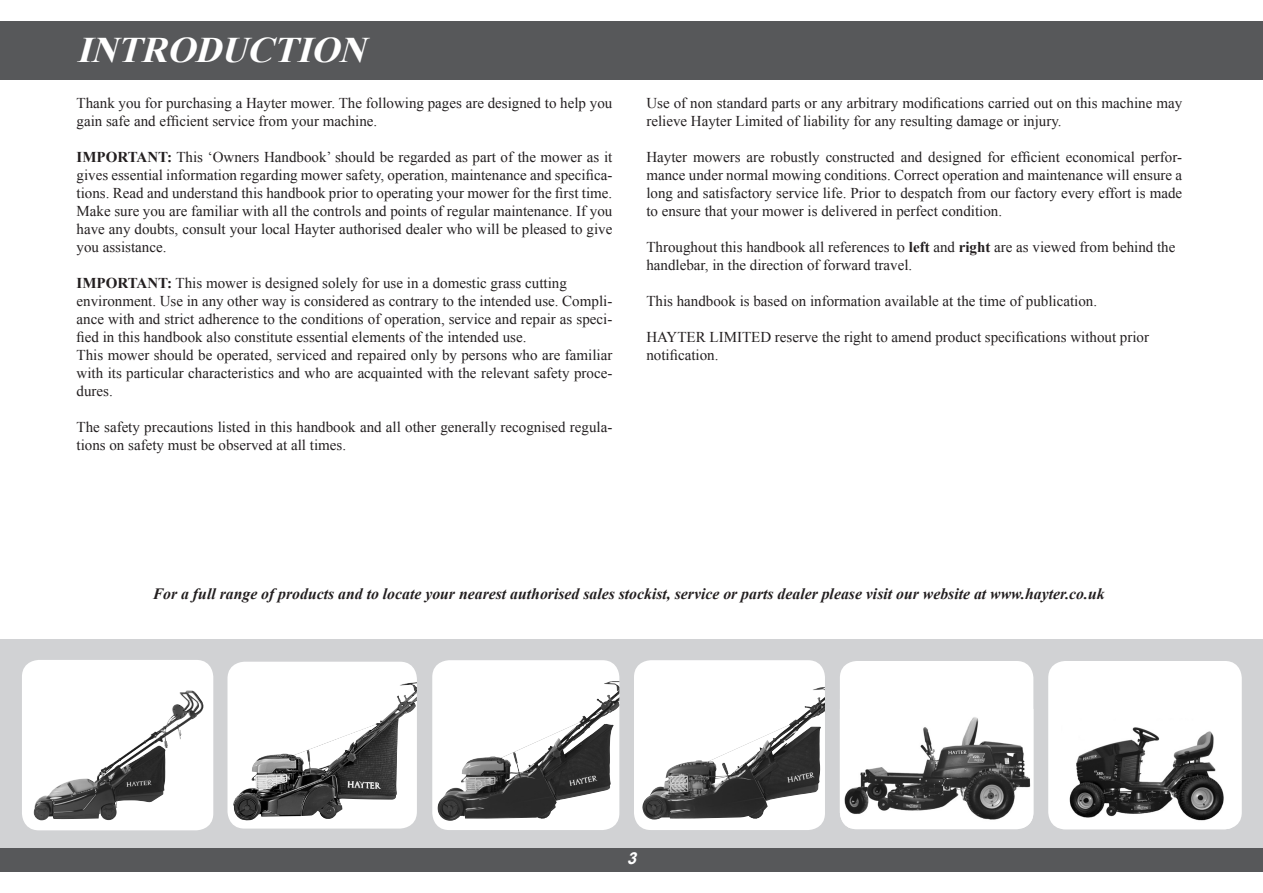
<style>
.page{position:relative;width:1263px;height:893px;background:#fff}
.page>*{position:absolute;margin:0;border:0;box-sizing:border-box;transform-origin:0 0}
.Headings{font:italic 700 36px "Times New Roman";color:#fff}
.t1{font:italic 700 16.5px "Arial";color:#fff}
.t2{font:italic 700 15.75px "Times New Roman";color:#231f20}
._2_columns{font:15px/18px "Times New Roman";color:#231f20;text-align:justify}
.s1{font-weight:700}
</style>
<div class="page">
<div style="left:0;top:21px;width:1263px;height:58px;background:#57585a"></div>
<div style="left:0;top:846px;width:1263px;height:26px;background:#57585a"></div>
<div style="left:0;top:639px;width:1263px;height:209px;background:#d1d2d4"></div>
<div style="left:22px;top:660px;width:191px;height:170px;background:#fff;border-radius:17px"></div>
<img style="left:34px;top:690px;width:154px;height:130px">
<div style="left:227px;top:662px;width:190px;height:166px;background:#fff;border-radius:17px"></div>
<img style="left:233px;top:683px;width:182px;height:137px">
<div style="left:634px;top:660px;width:191px;height:170px;background:#fff;border-radius:17px"></div>
<img style="left:642px;top:687px;width:183px;height:133px">
<div style="left:840px;top:661px;width:193px;height:168px;background:#fff;border-radius:17px"></div>
<img style="left:840px;top:717px;width:193px;height:111px">
<div style="left:1048px;top:661px;width:194px;height:168px;background:#fff;border-radius:17px"></div>
<img style="left:1069px;top:727px;width:162px;height:102px">
<div style="left:432px;top:660px;width:187px;height:170px;background:#fff;border-radius:17px"></div>
<img style="left:437px;top:681px;width:182px;height:140px">
<p class="Headings" style="left:77px;top:25px;width:302px">INTRODUCTION</p>
<p class="_2_columns" style="left:77px;top:94px;width:537px">Thank you for purchasing a Hayter mower. The following pages are designed to help you gain safe and efficient service from your machine.</p>
<p class="_2_columns" style="left:77px;top:148px;width:537px"><span class="s1">IMPORTANT:</span> This ‘Owners Handbook’ should be regarded as part of the mower as it gives essential information regarding mower safety, operation, maintenance and specifica&shy;tions. Read and understand this handbook prior to operating your mower for the first time.<br>Make sure you are familiar with all the controls and points of regular maintenance. If you have any doubts, consult your local Hayter authorised dealer who will be pleased to give you assistance.</p>
<p class="_2_columns" style="left:77px;top:274px;width:492px"><span class="s1">IMPORTANT:</span> This mower is designed solely for use in a domestic grass cutting</p>
<p class="_2_columns" style="left:77px;top:292px;width:537px">environment. Use in any other way is considered as contrary to the intended use. Compli&shy;ance with and strict adherence to the conditions of operation, service and repair as speci&shy;fied in this handbook also constitute essential elements of the intended use.</p>
<p class="_2_columns" style="left:77px;top:346px;width:537px">This mower should be operated, serviced and repaired only by persons who are familiar with its particular characteristics and who are acquainted with the relevant safety proce&shy;dures.</p>
<p class="_2_columns" style="left:77px;top:418px;width:537px">The safety precautions listed in this handbook and all other generally recognised regula&shy;tions on safety must be observed at all times.</p>
<p class="_2_columns" style="left:646px;top:94px;width:537px">Use of non standard parts or any arbitrary modifications carried out on this machine may relieve Hayter Limited of liability for any resulting damage or injury.</p>
<p class="_2_columns" style="left:646px;top:148px;width:537px">Hayter mowers are robustly constructed and designed for efficient economical perfor&shy;mance under normal mowing conditions. Correct operation and maintenance will ensure a long and satisfactory service life. Prior to despatch from our factory every effort is made to ensure that your mower is delivered in perfect condition.</p>
<p class="_2_columns" style="left:646px;top:238px;width:531px">Throughout this handbook all references to <span class="s1">left</span> and <span class="s1">right</span> are as viewed from behind the</p>
<p class="_2_columns" style="left:646px;top:256px;width:267px">handlebar, in the direction of forward travel.</p>
<p class="_2_columns" style="left:646px;top:292px;width:452px">This handbook is based on information available at the time of publication.</p>
<p class="_2_columns" style="left:646px;top:328px;width:504px">HAYTER LIMITED reserve the right to amend product specifications without prior</p>
<p class="_2_columns" style="left:646px;top:346px;width:74px">notification.</p>
<p class="t2" style="left:153px;top:583px;width:953px">For a full range of products and to locate your nearest authorised sales stockist, service or parts dealer please visit our website at www.hayter.co.uk</p>
<p class="t1" style="left:627px;top:847px;width:17px">3</p>
</div>
